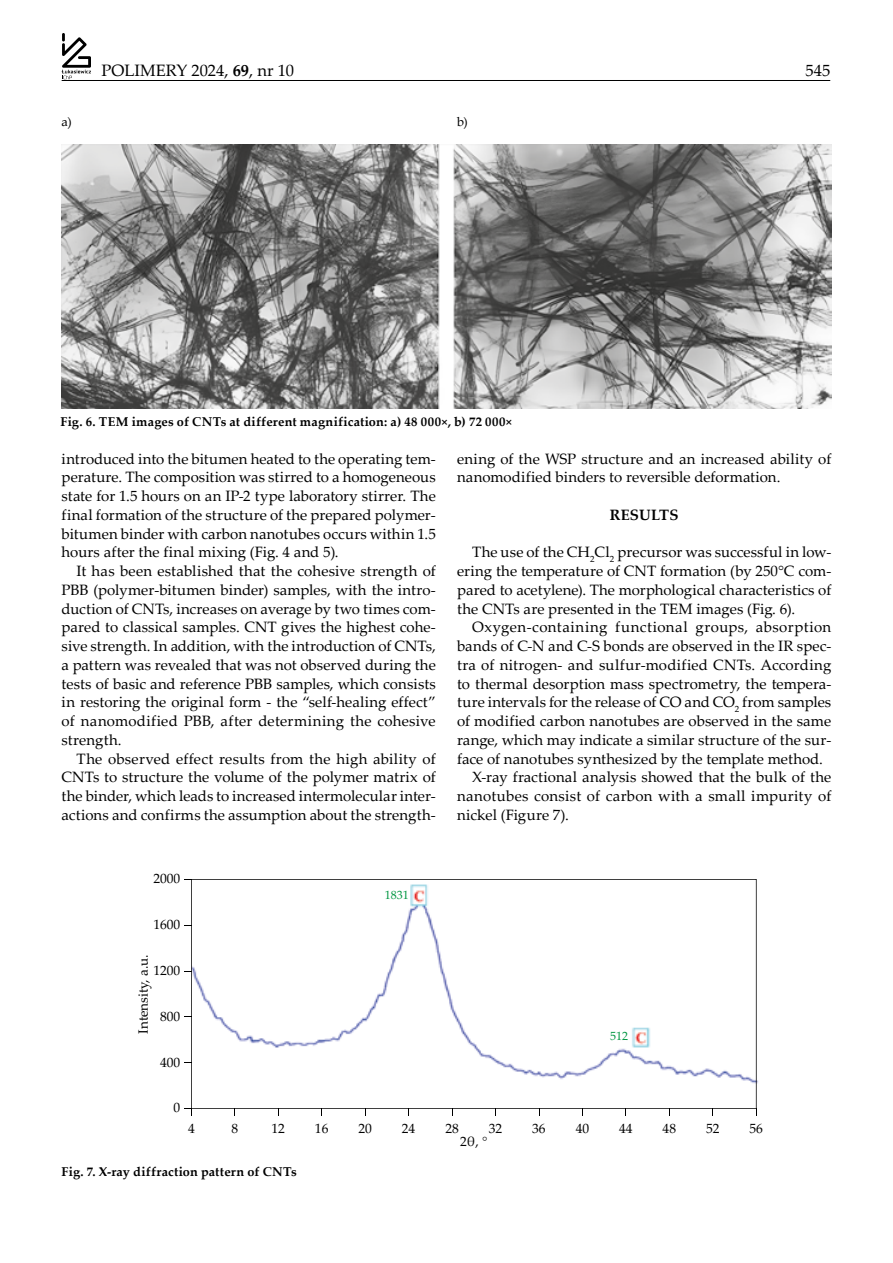
<style>
.page{position:relative;width:893px;height:1263px;background:#fff}
.page>*{position:absolute;margin:0;border:0;box-sizing:border-box;transform-origin:0 0}
.t1{font:16.5px "Palatino Linotype";color:#000}
.t2{font:15px/18.8px "Palatino Linotype";letter-spacing:.005em;color:#000;text-align:justify}
.t3{font:15px "Palatino Linotype";letter-spacing:.03em;color:#000}
.t4{font:700 15px "Palatino Linotype";letter-spacing:.01em;color:#000}
.t5{font:13.5px "Palatino Linotype";color:#000}
.t6{font:700 12.75px "Palatino Linotype";letter-spacing:.02em;color:#000}
.t7{font:12.75px "Palatino Linotype";color:#000}
.t8{font:12px "Palatino Linotype";color:#009641}
.s1{font-weight:700}
</style>
<div class="page">
<svg style="left:62px;top:33px;width:29px;height:46px"></svg>
<hr style="left:62px;top:80px;width:768px;height:1px;background:#000">
<img style="left:62px;top:145px;width:769px;height:263px">
<svg style="left:191px;top:879px;width:566px;height:230px"></svg>
<svg style="left:185px;top:1108px;width:7px;height:8px"></svg>
<p class="t1" style="left:102px;top:59px;width:194px">POLIMERY 2024, <span class="s1">69</span>, nr 10</p>
<p class="t1" style="left:805px;top:59px;width:26px">545</p>
<p class="t7" style="left:62px;top:113px;width:12px">a)</p>
<p class="t7" style="left:457px;top:113px;width:12px">b)</p>
<p class="t6" style="left:61px;top:413px;width:453px">Fig. 6. TEM images of CNTs at different magnification: a) 48 000×, b) 72 000×</p>
<p class="t2" style="left:62px;top:448px;width:376px">introduced into the bitumen heated to the operating tem&shy;perature. The composition was stirred to a homogeneous state for 1.5 hours on an IP-2 type laboratory stirrer. The final formation of the structure of the prepared polymer&shy;bitumen binder with carbon nanotubes occurs within 1.5 hours after the final mixing (Fig. 4 and 5).</p>
<p class="t2" style="left:62px;top:561px;width:376px;text-indent:15px">It has been established that the cohesive strength of PBB (polymer-bitumen binder) samples, with the intro&shy;duction of CNTs, increases on average by two times com&shy;pared to classical samples. CNT gives the highest cohe&shy;sive strength. In addition, with the introduction of CNTs, a pattern was revealed that was not observed during the tests of basic and reference PBB samples, which consists in restoring the original form - the “self-healing effect” of nanomodified PBB, after determining the cohesive strength.</p>
<p class="t2" style="left:62px;top:748px;width:376px;text-indent:15px">The observed effect results from the high ability of CNTs to structure the volume of the polymer matrix of the binder, which leads to increased intermolecular inter&shy;actions and confirms the assumption about the strength-</p>
<p class="t5" style="left:153px;top:869px;width:28px">2000</p>
<p class="t5" style="left:153px;top:915px;width:28px">1600</p>
<p class="t5" style="left:153px;top:961px;width:28px">1200</p>
<p class="t5" style="left:160px;top:1006px;width:22px">800</p>
<p class="t5" style="left:160px;top:1052px;width:22px">400</p>
<p class="t5" style="left:174px;top:1098px;width:8px">0</p>
<p class="t5" style="left:134px;top:1034px;width:81px;rotate:-90deg">Intensity, a.u.</p>
<p class="t8" style="left:385px;top:887px;width:25px">1831</p>
<p class="t2" style="left:457px;top:448px;width:376px">ening of the WSP structure and an increased ability of nanomodified binders to reversible deformation.</p>
<p class="t4" style="left:610px;top:504px;width:70px">RESULTS</p>
<p class="t2" style="left:457px;top:542px;width:376px;text-indent:15px">The use of the CH<sub>2</sub>Cl<sub>2</sub> precursor was successful in low&shy;ering the temperature of CNT formation (by 250°C com&shy;pared to acetylene). The morphological characteristics of the CNTs are presented in the TEM images (Fig. 6).</p>
<p class="t3" style="left:472px;top:617px;width:361px">Oxygen-containing functional groups, absorption</p>
<p class="t2" style="left:457px;top:636px;width:376px">bands of C-N and C-S bonds are observed in the IR spec-</p>
<p class="t2" style="left:457px;top:655px;width:376px">tra of nitrogen- and sulfur-modified CNTs. According</p>
<p class="t2" style="left:457px;top:673px;width:376px">to thermal desorption mass spectrometry, the tempera-</p>
<p class="t2" style="left:457px;top:692px;width:376px">ture intervals for the release of CO and CO<sub>2</sub> from samples</p>
<p class="t2" style="left:457px;top:711px;width:376px">of modified carbon nanotubes are observed in the same</p>
<p class="t2" style="left:457px;top:730px;width:376px">range, which may indicate a similar structure of the sur-</p>
<p class="t2" style="left:457px;top:748px;width:367px">face of nanotubes synthesized by the template method.</p>
<p class="t2" style="left:472px;top:767px;width:361px">X-ray fractional analysis showed that the bulk of the</p>
<p class="t2" style="left:457px;top:786px;width:376px">nanotubes consist of carbon with a small impurity of</p>
<p class="t2" style="left:457px;top:805px;width:113px">nickel (Figure 7).</p>
<p class="t8" style="left:610px;top:1027px;width:19px">512</p>
<p class="t5" style="left:188px;top:1119px;width:8px">4</p>
<p class="t5" style="left:231px;top:1119px;width:8px">8</p>
<p class="t5" style="left:272px;top:1119px;width:15px">12</p>
<p class="t5" style="left:315px;top:1119px;width:15px">16</p>
<p class="t6" style="left:62px;top:1163px;width:237px">Fig. 7. X-ray diffraction pattern of CNTs</p>
<p class="t5" style="left:358px;top:1119px;width:15px">20</p>
<p class="t5" style="left:402px;top:1119px;width:15px">24</p>
<p class="t5" style="left:445px;top:1119px;width:15px">28</p>
<p class="t5" style="left:489px;top:1119px;width:15px">32</p>
<p class="t5" style="left:532px;top:1119px;width:15px">36</p>
<p class="t5" style="left:576px;top:1119px;width:15px">40</p>
<p class="t5" style="left:619px;top:1119px;width:15px">44</p>
<p class="t5" style="left:663px;top:1119px;width:15px">48</p>
<p class="t5" style="left:706px;top:1119px;width:15px">52</p>
<p class="t5" style="left:749px;top:1119px;width:15px">56</p>
<p class="t5" style="left:460px;top:1132px;width:29px">2θ, °</p>
</div>
